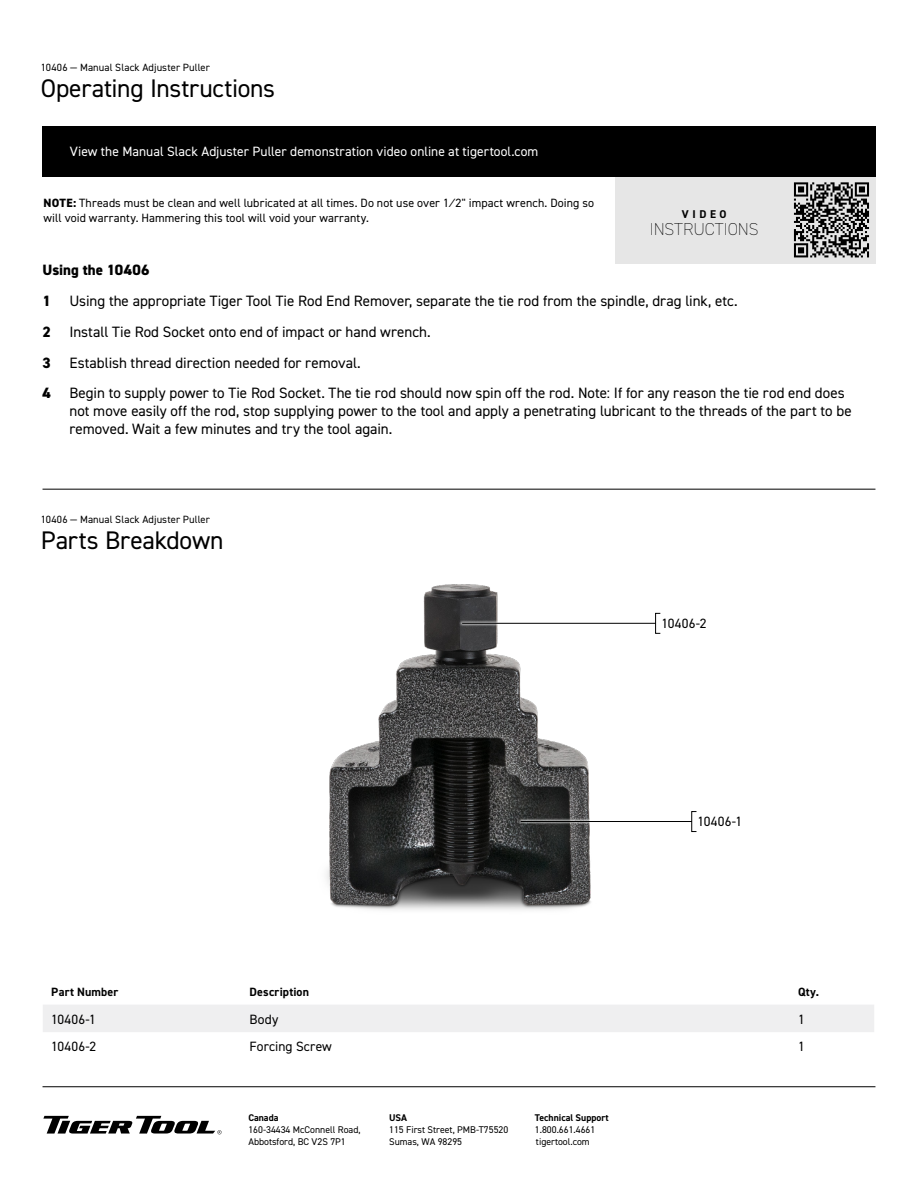
<style>
.page{position:relative;width:918px;height:1188px;background:#fff}
.page>*{position:absolute;margin:0;border:0;box-sizing:border-box;transform-origin:0 0}
.t1{font:25.5px "DIN2014";letter-spacing:-.01em;color:#000}
.t2{font:200 17.25px "DIN2014";letter-spacing:-.01em;color:#000}
.t3{font:15px/30.8px "DIN2014";color:#000}
.t4{font:13.5px "DIN2014";color:#fff}
.t5{font:13.5px "DIN2014";letter-spacing:.01em;color:#000}
.t6{font:12px/14.4px "DIN2014";letter-spacing:.005em;color:#000}
.t7{font:700 12px "DIN2014";letter-spacing:.015em;color:#000}
.t8{font:700 11.25px "DIN2014";letter-spacing:.32em;color:#000}
.t9{font:10.5px "DIN2014";letter-spacing:.01em;color:#000}
.t10{font:9.75px/12px "DIN2014";color:#000}
.t11{font:700 9.75px "DIN2014";color:#000}
.s1{font-weight:800}
</style>
<div class="page">
<img style="left:326px;top:584px;width:265px;height:326px">
<hr style="left:43px;top:489px;width:832px;height:1px;background:#000">
<svg style="left:43px;top:1116px;width:179px;height:18px"></svg>
<hr style="left:43px;top:1086px;width:832px;height:1px;background:#000">
<div style="left:43px;top:1005px;width:831px;height:27px;background:#efeff0"></div>
<div style="left:42px;top:126px;width:833px;height:51px;background:#000"></div>
<div style="left:615px;top:177px;width:260px;height:87px;background:#e6e6e6"></div>
<svg style="left:794px;top:182px;width:75px;height:75px"></svg>
<div style="left:459px;top:619px;width:200px;height:8px;background:#fff;opacity:.84"></div>
<hr style="left:462px;top:623px;width:194px;height:1px;background:#000">
<div style="left:517px;top:818px;width:178px;height:7px;background:#fff;opacity:.84"></div>
<hr style="left:521px;top:821px;width:171px;height:1px;background:#000">
<div style="left:655px;top:613px;width:6px;height:21px;border:1px solid #000"></div>
<p class="t9" style="left:41px;top:61px;width:171px">10406 — Manual Slack Adjuster Puller</p>
<h1 class="t1" style="left:41px;top:73px;width:236px">Operating Instructions</h1>
<p class="t4" style="left:70px;top:142px;width:470px">View the Manual Slack Adjuster Puller demonstration video online at tigertool.com</p>
<p class="t6" style="left:44px;top:196px;width:552px"><span class="s1">NOTE:</span> Threads must be clean and well lubricated at all times. Do not use over 1⁄2" impact wrench. Doing so will void warranty. Hammering this tool will void your warranty.</p>
<p class="t8" style="left:682px;top:207px;width:46px">VIDEO</p>
<p class="t2" style="left:650px;top:219px;width:110px">INSTRUCTIONS</p>
<p class="t3" style="left:42px;top:254px;width:804px"><span class="s1">Using the 10406<br>1</span> Using the appropriate Tiger Tool Tie Rod End Remover, separate the tie rod from the spindle, drag link, etc.<br><span class="s1">2</span> Install Tie Rod Socket onto end of impact or hand wrench.<br><span class="s1">3</span> Establish thread direction needed for removal.<br><span class="s1">4</span> Begin to supply power to Tie Rod Socket. The tie rod should now spin off the rod. Note: If for any reason the tie rod end does</p>
<p class="t3" style="left:69px;top:402px;width:784px;line-height:18px">not move easily off the rod, stop supplying power to the tool and apply a penetrating lubricant to the threads of the part to be removed. Wait a few minutes and try the tool again.</p>
<p class="t9" style="left:41px;top:512px;width:171px">10406 — Manual Slack Adjuster Puller</p>
<h1 class="t1" style="left:41px;top:524px;width:184px">Parts Breakdown</h1>
<p class="t5" style="left:661px;top:615px;width:46px">10406-2</p>
<p class="t5" style="left:698px;top:813px;width:46px">10406-1</p>
<p class="t7" style="left:51px;top:984px;width:69px">Part Number</p>
<p class="t7" style="left:250px;top:984px;width:61px">Description</p>
<p class="t7" style="left:798px;top:984px;width:22px">Qty.</p>
<p class="t5" style="left:51px;top:1011px;width:46px">10406-1</p>
<p class="t5" style="left:250px;top:1011px;width:30px">Body</p>
<p class="t5" style="left:798px;top:1011px;width:8px">1</p>
<p class="t5" style="left:51px;top:1038px;width:46px">10406-2</p>
<p class="t5" style="left:250px;top:1038px;width:84px">Forcing Screw</p>
<p class="t5" style="left:798px;top:1038px;width:8px">1</p>
<p class="t11" style="left:248px;top:1112px;width:32px">Canada</p>
<p class="t10" style="left:248px;top:1124px;width:114px">160-34434 McConnell Road,<br>Abbotsford, BC V2S 7P1</p>
<p class="t11" style="left:389px;top:1112px;width:19px">USA</p>
<p class="t10" style="left:389px;top:1124px;width:121px">115 First Street, PMB-T75520<br>Sumas, WA 98295</p>
<p class="t11" style="left:535px;top:1112px;width:75px">Technical Support</p>
<p class="t10" style="left:535px;top:1124px;width:62px">1.800.661.4661 tigertool.com</p>
</div>
